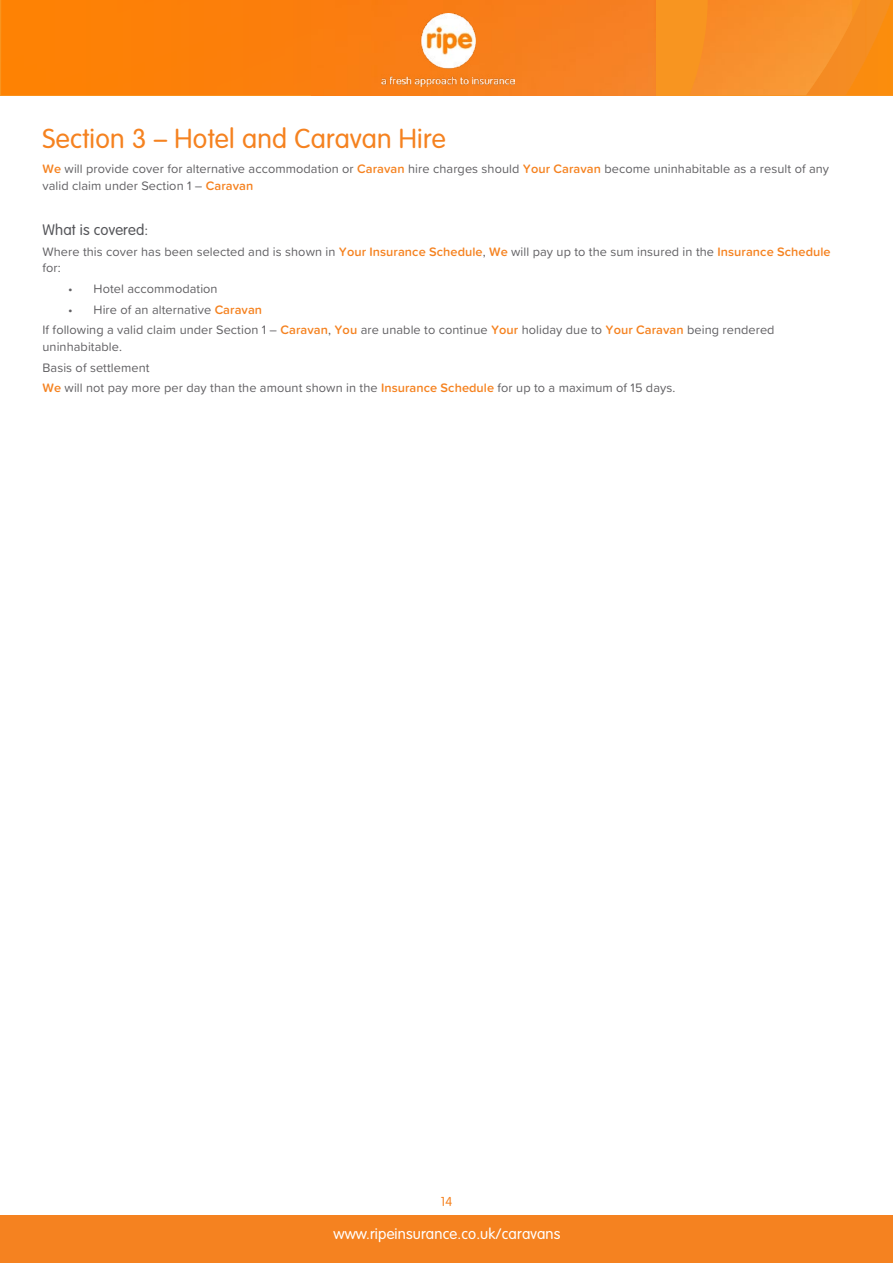
<style>
.page{position:relative;width:893px;height:1263px;background:#fff}
.page>*{position:absolute;margin:0;border:0;box-sizing:border-box;transform-origin:0 0}
.CVN_Main_Heading{font:300 27px "VAG Rounded Std";letter-spacing:.01em;color:#f58220}
.t1{font:300 15px "VAG Rounded Std";letter-spacing:.01em;color:#fff}
.CVN_Secondary_Heading{font:300 15px "VAG Rounded Std";letter-spacing:.01em;color:#55565a}
.CVN_Body{font:12.75px/16.5px "Proxima Soft";letter-spacing:.005em;color:#626164}
.t2{font:300 12.75px "VAG Rounded Std";color:#f58220}
.s1{font-weight:600;color:#f58220}
</style>
<div class="page">
<div style="left:0;top:1215px;width:893px;height:48px;background:#f58220"></div>
<svg style="left:0;top:0;width:893px;height:95px;background:#f98417"></svg>
<img style="left:382px;top:14px;width:133px;height:72px">
<p class="CVN_Main_Heading" style="left:43px;top:123px;width:405px">Section 3 – Hotel and Caravan Hire</p>
<p class="CVN_Body" style="left:43px;top:160px;width:788px"><span class="s1">We</span> will provide cover for alternative accommodation or <span class="s1">Caravan</span> hire charges should <span class="s1">Your Caravan</span> become uninhabitable as a result of any valid claim under Section 1 – <span class="s1">Caravan</span></p>
<p class="CVN_Secondary_Heading" style="left:43px;top:221px;width:107px">What is covered:</p>
<p class="CVN_Body" style="left:43px;top:242px;width:790px">Where this cover has been selected and is shown in <span class="s1">Your Insurance Schedule</span>, <span class="s1">We</span> will pay up to the sum insured in the <span class="s1">Insurance Schedule </span>for:</p>
<p class="CVN_Body" style="left:68px;top:280px;width:151px">• Hotel accommodation</p>
<p class="CVN_Body" style="left:68px;top:300px;width:196px">• Hire of an alternative <span class="s1">Caravan</span></p>
<p class="CVN_Body" style="left:43px;top:321px;width:734px">If following a valid claim under Section 1 – <span class="s1">Caravan</span>, <span class="s1">You</span> are unable to continue <span class="s1">Your</span> holiday due to <span class="s1">Your Caravan</span> being rendered uninhabitable.</p>
<p class="CVN_Body" style="left:43px;top:358px;width:108px">Basis of settlement</p>
<p class="CVN_Body" style="left:43px;top:379px;width:634px"><span class="s1">We</span> will not pay more per day than the amount shown in the <span class="s1">Insurance Schedule</span> for up to a maximum of 15 days.</p>
<p class="t2" style="left:441px;top:1194px;width:13px">14</p>
<p class="t1" style="left:333px;top:1225px;width:228px">www.ripeinsurance.co.uk/caravans</p>
</div>
